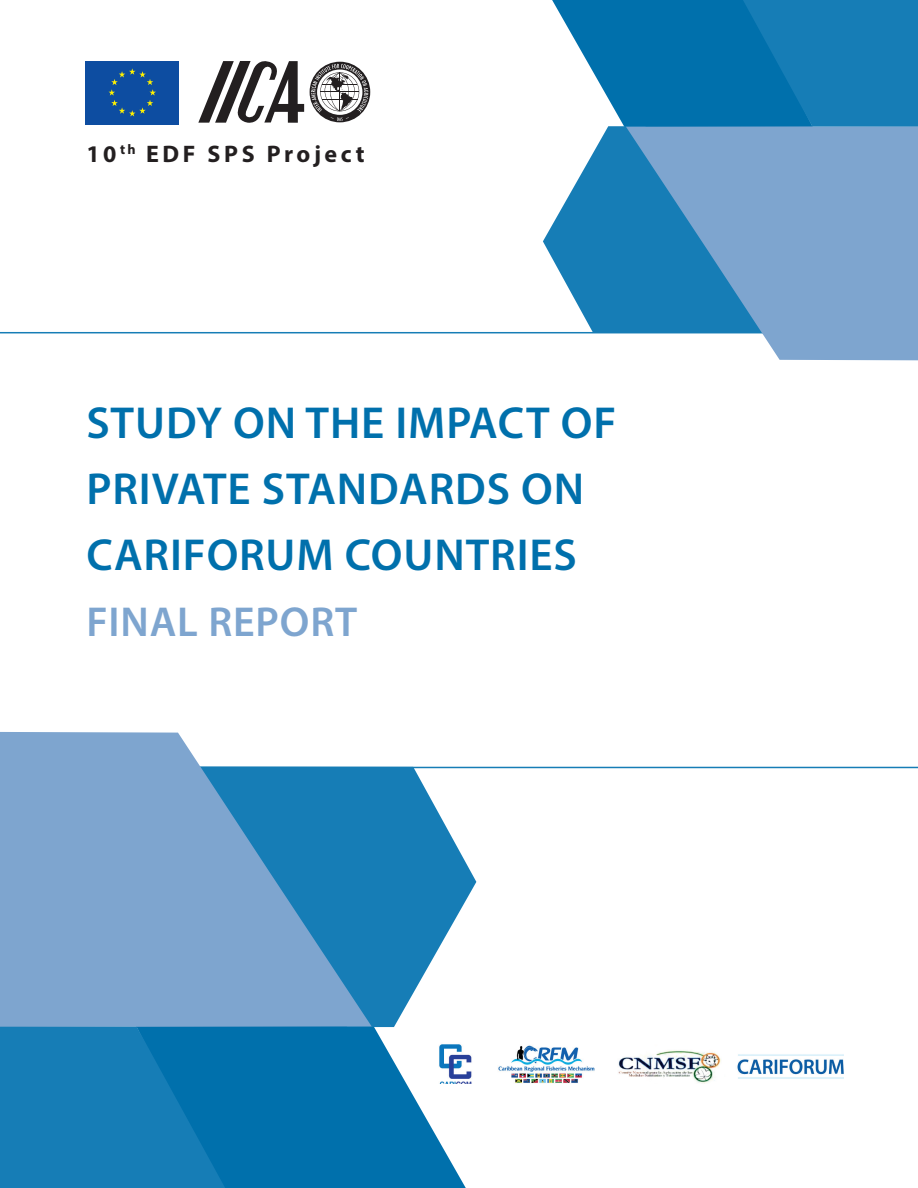
<style>
.page{position:relative;width:918px;height:1188px;background:#fff}
.page>*{position:absolute;margin:0;border:0;box-sizing:border-box;transform-origin:0 0}
.t1{font:600 45px/66px "Myriad Pro";letter-spacing:.02em;color:#0070ac}
.t2{font:600 42px "Myriad Pro";letter-spacing:.02em;color:#7ea5cf}
.t3{font:700 24px "Myriad Pro";letter-spacing:.15em;color:#231f20}
</style>
<div class="page">
<hr style="left:0;top:767px;width:918px;height:1px;background:#167db6">
<hr style="left:0;top:332px;width:918px;height:1px;background:#167db6">
<svg style="left:543px;top:127px;width:83px;height:205px;fill:#167db6"></svg>
<svg style="left:626px;top:127px;width:292px;height:233px;background:#6fa1cc"></svg>
<svg style="left:552px;top:0;width:366px;height:127px;background:#2183b8"></svg>
<svg style="left:225px;top:1027px;width:241px;height:161px;background:#2685b8"></svg>
<svg style="left:372px;top:768px;width:104px;height:259px;fill:#167db6"></svg>
<svg style="left:0;top:732px;width:372px;height:295px;background:#70a2cc"></svg>
<svg style="left:0;top:1027px;width:225px;height:161px;background:#127ab4"></svg>
<div style="left:85px;top:61px;width:94px;height:64px;background:#0d4da1"></div>
<svg style="left:109px;top:68px;width:47px;height:48px"></svg>
<svg style="left:198px;top:61px;width:106px;height:62px"></svg>
<svg style="left:310px;top:62px;width:60px;height:60px"></svg>
<img style="left:428px;top:1036px;width:416px;height:47px">
<p class="t3" style="left:86px;top:138px;width:280px">10<sup>th</sup> EDF SPS Project</p>
<p class="t1" style="left:86px;top:389px;width:531px">STUDY ON THE IMPACT OF<br>PRIVATE STANDARDS ON<br>CARIFORUM COUNTRIES</p>
<p class="t2" style="left:86px;top:595px;width:272px">FINAL REPORT</p>
</div>
